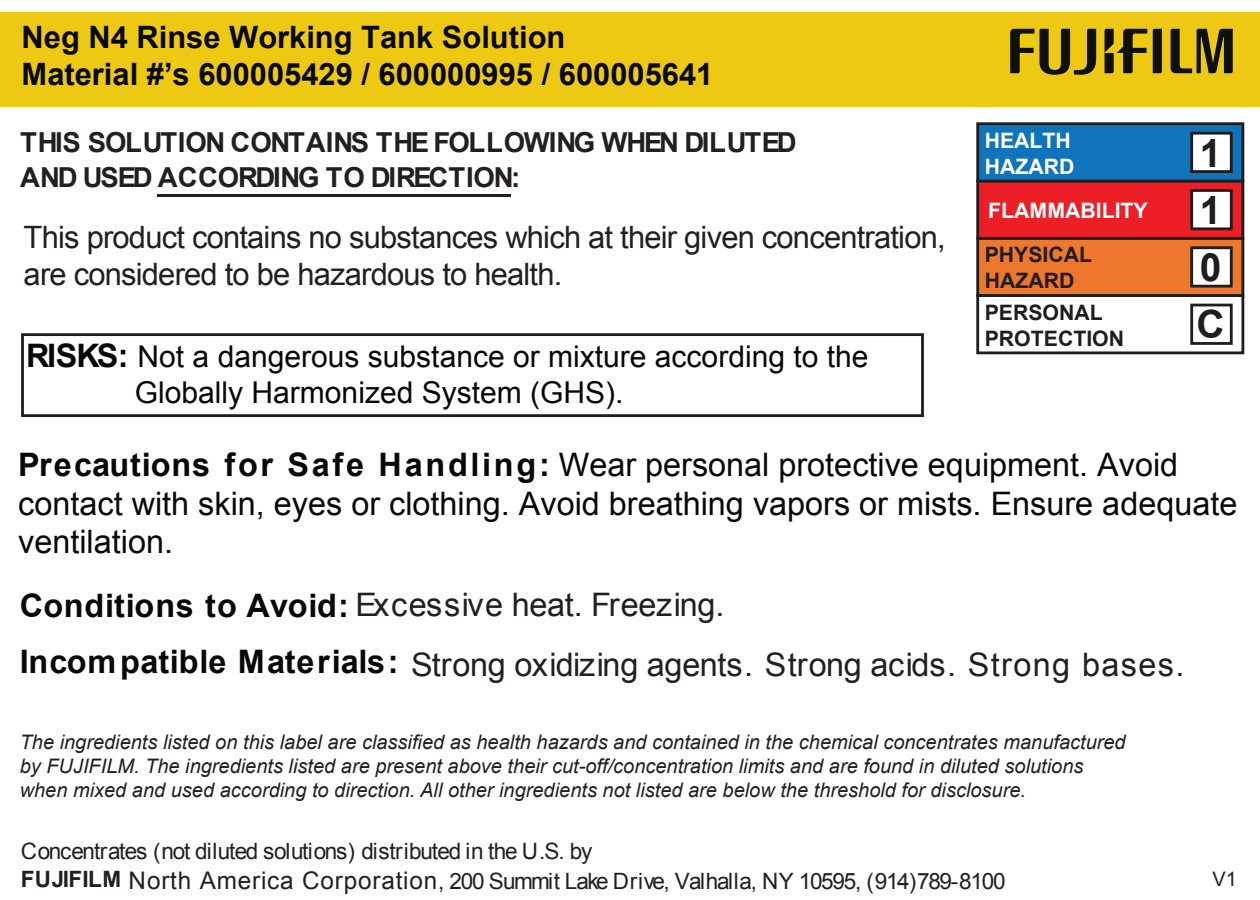
<style>
.page{position:relative;width:1260px;height:900px;background:#fff}
.page>*{position:absolute;margin:0;border:0;box-sizing:border-box;transform-origin:0 0}
.t1{font:700 39px/57.2px "Arial";color:#201d1e;text-align:justify}
.t2{font:32.25px/38.8px "Arial";color:#070807}
.t3{font:32.25px/59.5px "Arial";letter-spacing:-.005em;color:#231f20}
.t4{font:30.75px/37px "Arial";letter-spacing:-.025em;color:#231f20}
.t5{font:700 30.75px/37px "Arial";color:#070807}
.t6{font:30px/36px "Arial";color:#070706}
.t7{font:700 27.5px/35px "Arial";letter-spacing:-.035em;color:#231f20}
.t8{font:22.5px/30.2px "Arial";letter-spacing:-.055em;color:#231f20}
.t9{font:700 21.25px/25.5px "Arial";color:#201d1e}
.t10{font:700 21.25px/25.5px "Arial";color:#fff}
.t11{font:italic 20px/24px "Arial";color:#231f20}
.t12{font:20px "Arial";color:#231f20}
.s1{font-weight:700;font-size:32.25px}
.s2{font-weight:700}
.s3{font-weight:700;color:#070807}
.s4{font-size:24.25px}
</style>
<div class="page">
<hr style="left:158px;top:194px;width:353px;height:3px;background:#231f20">
<div style="left:978px;top:238px;width:265px;height:58px;background:#ec772d"></div>
<div style="left:976px;top:237px;width:268px;height:60px;border:3px solid #201d1e"></div>
<div style="left:978px;top:181px;width:265px;height:57px;background:#ed1f26"></div>
<div style="left:976px;top:180px;width:268px;height:60px;border:3px solid #201d1e"></div>
<div style="left:978px;top:124px;width:265px;height:57px;background:#1074bc"></div>
<div style="left:976px;top:122px;width:268px;height:60px;border:3px solid #201d1e"></div>
<div style="left:976px;top:294px;width:268px;height:60px;border:3px solid #201d1e"></div>
<div style="left:1192px;top:133px;width:39px;height:39px;background:#fff"></div>
<div style="left:1190px;top:132px;width:43px;height:41px;border:3px solid #201d1e"></div>
<div style="left:1192px;top:190px;width:39px;height:39px;background:#fff"></div>
<div style="left:1190px;top:189px;width:43px;height:41px;border:3px solid #201d1e"></div>
<div style="left:1192px;top:248px;width:39px;height:38px;background:#fff"></div>
<div style="left:1190px;top:246px;width:43px;height:42px;border:3px solid #201d1e"></div>
<div style="left:1190px;top:304px;width:43px;height:41px;border:3px solid #201d1e"></div>
<div style="left:0;top:12px;width:1260px;height:95px;background:#eec914"></div>
<svg style="left:1153px;top:29px;width:9px;height:44px"></svg>
<svg style="left:1171px;top:29px;width:62px;height:44px"></svg>
<svg style="left:1010px;top:29px;width:86px;height:46px"></svg>
<svg style="left:1105px;top:29px;width:42px;height:44px"></svg>
<div style="left:21px;top:333px;width:903px;height:84px;border:3px solid #201d1e"></div>
<h3 class="t5" style="left:22px;top:19px;width:693px">Neg N4 Rinse Working Tank Solution<br>Material #’s 600005429 / 600000995 / 600005641</h3>
<h3 class="t7" style="left:20px;top:126px;width:778px">THIS SOLUTION CONTAINS THE FOLLOWING WHEN DILUTED<br>AND USED ACCORDING TO DIRECTION:</h3>
<p class="t10" style="left:985px;top:128px;width:91px">HEALTH<br>HAZARD</p>
<p class="t10" style="left:988px;top:199px;width:161px">FLAMMABILITY</p>
<p class="t9" style="left:985px;top:243px;width:109px">PHYSICAL<br>HAZARD</p>
<p class="t9" style="left:985px;top:300px;width:141px">PERSONAL<br>PROTECTION</p>
<h3 class="t4" style="left:24px;top:219px;width:924px">This product contains no substances which at their given concentration, are considered to be hazardous to health.</h3>
<h3 class="t6" style="left:135px;top:339px;width:735px;text-indent:-109px"><span class="s1">RISKS:</span> Not a dangerous substance or mixture according to the<br>Globally Harmonized System (GHS).</h3>
<h1 class="t1" style="left:1197px;top:126px;width:30px">1<br>1<br>0<br>C</h1>
<h2 class="t2" style="left:18px;top:445px;width:1221px"><span class="s2">Precautions for Safe Handling:</span> Wear personal protective equipment. Avoid contact with skin, eyes or clothing. Avoid breathing vapors or mists. Ensure adequate ventilation.</h2>
<h2 class="t3" style="left:20px;top:575px;width:1166px"><span class="s3">Conditions to Avoid:</span> Excessive heat. Freezing.<br><span class="s3">Incompatible Materials:</span> Strong oxidizing agents. Strong acids. Strong bases.</h2>
<p class="t11" style="left:20px;top:730px;width:1108px">The ingredients listed on this label are classified as health hazards and contained in the chemical concentrates manufactured by FUJIFILM. The ingredients listed are present above their cut-off/concentration limits and are found in diluted solutions when mixed and used according to direction. All other ingredients not listed are below the threshold for disclosure.</p>
<p class="t8" style="left:21px;top:836px;width:986px">Concentrates (not diluted solutions) distributed in the U.S. by<br><span class="s2">FUJIFILM</span> <span class="s4">North America Corporation</span>, 200 Summit Lake Drive, Valhalla, NY 10595, (914)789-8100</p>
<p class="t12" style="left:1212px;top:866px;width:26px">V1</p>
</div>
